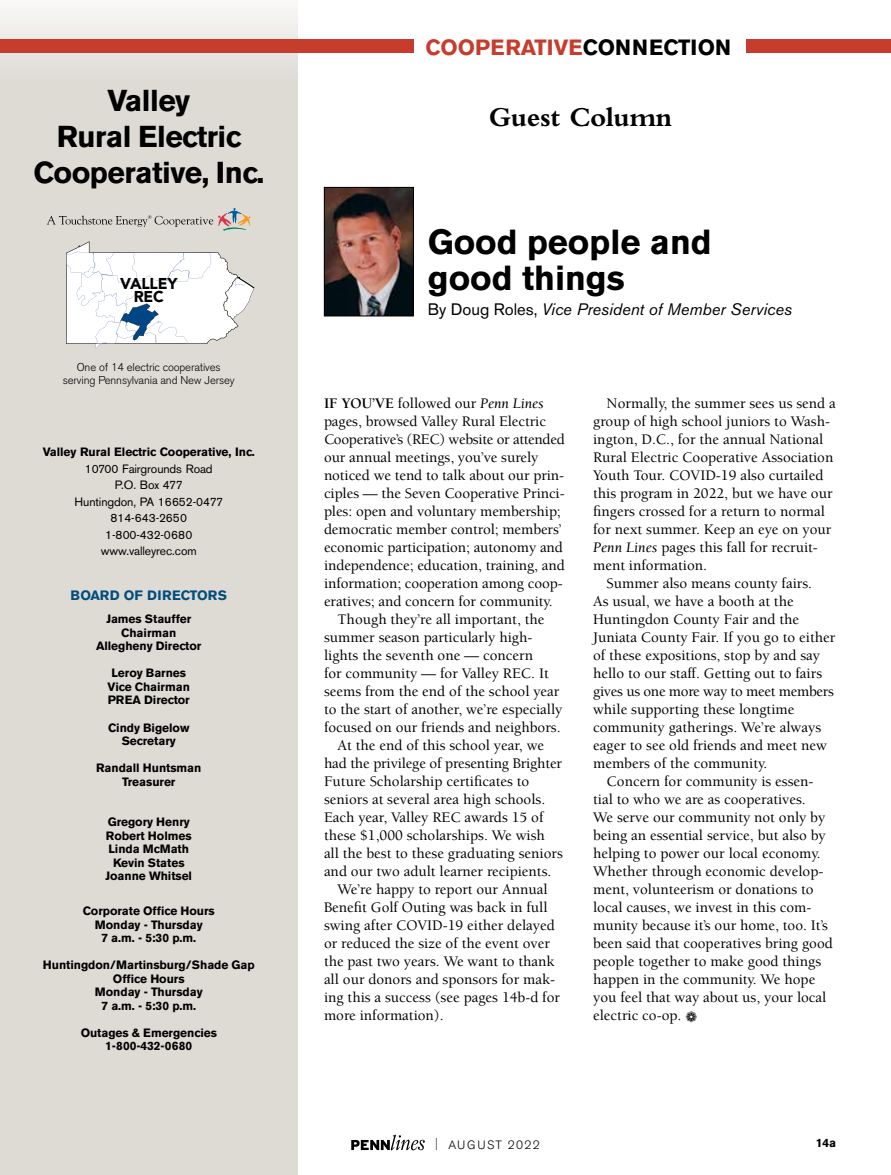
<style>
.page{position:relative;width:891px;height:1175px;background:#fff}
.page>*{position:absolute;margin:0;border:0;box-sizing:border-box;transform-origin:0 0}
.t1{font:700 34.5px/36px "Akzidenz Grotesk BE";color:#000}
.t2{font:700 30px/36px "Akzidenz Grotesk BE";letter-spacing:-.02em;color:#000;text-align:center}
.t3{font:700 28.5px "Bembo";letter-spacing:-.01em;color:#000}
.t4{font:700 21.9px "Akzidenz Grotesk BE";color:#c73d2d}
.t5{font:italic 16.5px "Akzidenz Grotesk BE";color:#000}
.t6{font:900 15.6px/12.8px "Avenir LT Std";letter-spacing:-.01em;color:#000;text-align:center}
.t7{font:500 15px "Berkeley Std";color:#000}
.t8{font:500 15px "Berkeley Std";letter-spacing:-.02em;color:#000}
.t9{font:700 13.5px "Akzidenz Grotesk BE";letter-spacing:.015em;color:#014e7e}
.t10{font:700 12px/13.5px "Akzidenz Grotesk BE";letter-spacing:-.005em;color:#000;text-align:center}
.t11{font:12px/16.5px "Akzidenz Grotesk BE";letter-spacing:-.01em;color:#000;text-align:center}
.t12{font:300 12px "Akzidenz Grotesk BE";letter-spacing:.11em;color:#000}
.t13{font:300 11.25px/13.5px "Akzidenz Grotesk BE";letter-spacing:-.01em;color:#000;text-align:center}
.s1{color:#000}
.s2{font-style:normal}
.s3{font-weight:700}
.s4{font-weight:400;font-style:italic}
.s5{font-stretch:condensed}
</style>
<div class="page">
<svg style="left:351px;top:1134px;width:74px;height:16px"></svg>
<div style="left:0;top:0;width:298px;height:1174px;background:#dedbd5"></div>
<svg style="left:47px;top:208px;width:204px;height:23px"></svg>
<div style="left:747px;top:40px;width:144px;height:13px;background:#c73d2d"></div>
<div style="left:0;top:40px;width:413px;height:13px;background:#c73d2d"></div>
<svg style="left:66px;top:241px;width:188px;height:107px"></svg>
<img style="left:326px;top:189px;width:86px;height:125px">
<div style="left:324px;top:187px;width:90px;height:129px;border:1px solid #000"></div>
<h2 class="t2" style="left:33px;top:82px;width:232px">Valley<br>Rural Electric<br>Cooperative, Inc.</h2>
<p class="t6" style="left:120px;top:277px;width:59px">VALLEY<br>REC</p>
<p class="t13" style="left:63px;top:360px;width:174px">One of 14 electric cooperatives serving Pennsylvania and New Jersey</p>
<p class="t10" style="left:43px;top:445px;width:214px">Valley Rural Electric Cooperative, Inc.</p>
<p class="t11" style="left:75px;top:460px;width:150px">10700 Fairgrounds Road<br>P.O. Box 477<br>Huntingdon, PA 16652-0477<br>814-643-2650<br>1-800-432-0680 www.valleyrec.com</p>
<p class="t9" style="left:71px;top:587px;width:158px">BOARD OF DIRECTORS</p>
<p class="t10" style="left:96px;top:612px;width:107px">James Stauffer<br>Chairman<br>Allegheny Director</p>
<p class="t10" style="left:108px;top:666px;width:84px">Leroy Barnes<br>Vice Chairman<br>PREA Director</p>
<p class="t10" style="left:108px;top:720px;width:83px">Cindy Bigelow<br>Secretary</p>
<p class="t10" style="left:96px;top:761px;width:107px">Randall Huntsman<br>Treasurer</p>
<p class="t10" style="left:105px;top:815px;width:88px">Gregory Henry<br>Robert Holmes<br>Linda McMath<br>Kevin States<br>Joanne Whitsel</p>
<p class="t10" style="left:83px;top:904px;width:134px">Corporate Office Hours<br>Monday - Thursday<br>7 a.m. - 5:30 p.m.</p>
<p class="t10" style="left:43px;top:958px;width:213px">Huntingdon/Martinsburg/Shade Gap<br>Office Hours<br>Monday - Thursday<br>7 a.m. - 5:30 p.m.</p>
<p class="t10" style="left:81px;top:1025px;width:138px">Outages &amp; Emergencies<br>1-800-432-0680</p>
<h3 class="t4" style="left:426px;top:34px;width:307px">COOPERATIVE<span class="s1">CONNECTION</span></h3>
<h3 class="t3" style="left:489px;top:101px;width:185px">Guest Column</h3>
<h1 class="t1" style="left:428px;top:224px;width:285px">Good people and good things</h1>
<p class="t5" style="left:428px;top:299px;width:366px"><span class="s2">By Doug Roles,</span> Vice President of Member Services</p>
<p class="t7" style="left:324px;top:395px;width:221px"><span class="s3">IF YOU’VE</span> followed our <span class="s4">Penn Lines</span></p>
<p class="t7" style="left:324px;top:413px;width:224px">pages, browsed Valley Rural Electric</p>
<p class="t8" style="left:324px;top:431px;width:242px">Cooperative’s (REC) website or attended</p>
<p class="t7" style="left:324px;top:449px;width:216px">our annual meetings, you’ve surely</p>
<p class="t7" style="left:324px;top:467px;width:242px">noticed we tend to talk about our prin-</p>
<p class="t7" style="left:324px;top:485px;width:242px">ciples — the Seven Cooperative Princi-</p>
<p class="t7" style="left:324px;top:503px;width:238px">ples: open and voluntary membership;</p>
<p class="t7" style="left:324px;top:521px;width:239px">democratic member control; members’</p>
<p class="t7" style="left:324px;top:539px;width:240px">economic participation; autonomy and</p>
<p class="t7" style="left:324px;top:557px;width:242px">independence; education, training, and</p>
<p class="t7" style="left:324px;top:575px;width:240px">information; cooperation among coop-</p>
<p class="t7" style="left:324px;top:593px;width:230px">eratives; and concern for community.</p>
<p class="t7" style="left:338px;top:611px;width:209px">Though they’re all important, the</p>
<p class="t7" style="left:324px;top:629px;width:210px">summer season particularly high-</p>
<p class="t7" style="left:324px;top:647px;width:211px">lights the seventh one — concern</p>
<p class="t7" style="left:324px;top:665px;width:226px">for community — for Valley REC. It</p>
<p class="t7" style="left:324px;top:683px;width:237px">seems from the end of the school year</p>
<p class="t7" style="left:324px;top:701px;width:240px">to the start of another, we’re especially</p>
<p class="t7" style="left:324px;top:719px;width:238px">focused on our friends and neighbors.</p>
<p class="t7" style="left:338px;top:737px;width:208px">At the end of this school year, we</p>
<p class="t7" style="left:324px;top:755px;width:240px">had the privilege of presenting Brighter</p>
<p class="t7" style="left:324px;top:773px;width:207px">Future Scholarship certificates to</p>
<p class="t7" style="left:324px;top:791px;width:223px">seniors at several area high schools.</p>
<p class="t7" style="left:324px;top:809px;width:221px">Each year, Valley REC awards 15 of</p>
<p class="t7" style="left:324px;top:827px;width:222px">these $1,000 scholarships. We wish</p>
<p class="t7" style="left:324px;top:845px;width:240px">all the best to these graduating seniors</p>
<p class="t7" style="left:324px;top:863px;width:229px">and our two adult learner recipients.</p>
<p class="t7" style="left:338px;top:881px;width:212px">We’re happy to report our Annual</p>
<p class="t7" style="left:324px;top:899px;width:225px">Benefit Golf Outing was back in full</p>
<p class="t7" style="left:324px;top:917px;width:232px">swing after COVID-19 either delayed</p>
<p class="t7" style="left:324px;top:935px;width:228px">or reduced the size of the event over</p>
<p class="t7" style="left:324px;top:953px;width:232px">the past two years. We want to thank</p>
<p class="t7" style="left:324px;top:971px;width:233px">all our donors and sponsors for mak-</p>
<p class="t7" style="left:324px;top:989px;width:238px">ing this a success (see pages 14b-d for</p>
<p class="t7" style="left:324px;top:1007px;width:121px">more information).</p>
<p class="t7" style="left:607px;top:395px;width:231px">Normally, the summer sees us send a</p>
<p class="t7" style="left:593px;top:413px;width:238px">group of high school juniors to Wash-</p>
<p class="t7" style="left:593px;top:431px;width:232px">ington, D.C., for the annual National</p>
<p class="t7" style="left:593px;top:449px;width:242px">Rural Electric Cooperative Association</p>
<p class="t7" style="left:593px;top:467px;width:232px">Youth Tour. COVID-19 also curtailed</p>
<p class="t7" style="left:593px;top:485px;width:241px">this program in 2022, but we have our</p>
<p class="t7" style="left:593px;top:503px;width:233px">fingers crossed for a return to normal</p>
<p class="t7" style="left:593px;top:521px;width:240px">for next summer. Keep an eye on your</p>
<p class="t7" style="left:593px;top:539px;width:226px"><span class="s4">Penn Lines</span> pages this fall for recruit-</p>
<p class="t7" style="left:593px;top:557px;width:115px">ment information.</p>
<p class="t7" style="left:607px;top:575px;width:207px">Summer also means county fairs.</p>
<p class="t7" style="left:593px;top:593px;width:202px">As usual, we have a booth at the</p>
<p class="t7" style="left:593px;top:611px;width:208px">Huntingdon County Fair and the</p>
<p class="t7" style="left:593px;top:629px;width:244px">Juniata County Fair. If you go to either</p>
<p class="t7" style="left:593px;top:647px;width:228px">of these expositions, stop by and say</p>
<p class="t7" style="left:593px;top:665px;width:231px">hello to our staff. Getting out to fairs</p>
<p class="t8" style="left:593px;top:683px;width:242px">gives us one more way to meet members</p>
<p class="t7" style="left:593px;top:701px;width:203px">while supporting these longtime</p>
<p class="t7" style="left:593px;top:719px;width:230px">community gatherings. We’re always</p>
<p class="t7" style="left:593px;top:737px;width:235px">eager to see old friends and meet new</p>
<p class="t7" style="left:593px;top:755px;width:176px">members of the community.</p>
<p class="t7" style="left:607px;top:773px;width:208px">Concern for community is essen-</p>
<p class="t7" style="left:593px;top:791px;width:214px">tial to who we are as cooperatives.</p>
<p class="t7" style="left:593px;top:809px;width:234px">We serve our community not only by</p>
<p class="t7" style="left:593px;top:827px;width:234px">being an essential service, but also by</p>
<p class="t7" style="left:593px;top:845px;width:229px">helping to power our local economy.</p>
<p class="t7" style="left:593px;top:863px;width:232px">Whether through economic develop-</p>
<p class="t7" style="left:593px;top:881px;width:222px">ment, volunteerism or donations to</p>
<p class="t7" style="left:593px;top:899px;width:220px">local causes, we invest in this com-</p>
<p class="t7" style="left:593px;top:917px;width:236px">munity because it’s our home, too. It’s</p>
<p class="t7" style="left:593px;top:935px;width:241px">been said that cooperatives bring good</p>
<p class="t7" style="left:593px;top:953px;width:230px">people together to make good things</p>
<p class="t7" style="left:593px;top:971px;width:224px">happen in the community. We hope</p>
<p class="t7" style="left:593px;top:989px;width:235px">you feel that way about us, your local</p>
<p class="t7" style="left:593px;top:1007px;width:90px">electric co-op.</p>
<p class="t12" style="left:435px;top:1138px;width:106px"><span class="s5">|</span> AUGUST 2022</p>
<p class="t10" style="left:816px;top:1135px;width:22px">14a</p>
</div>
